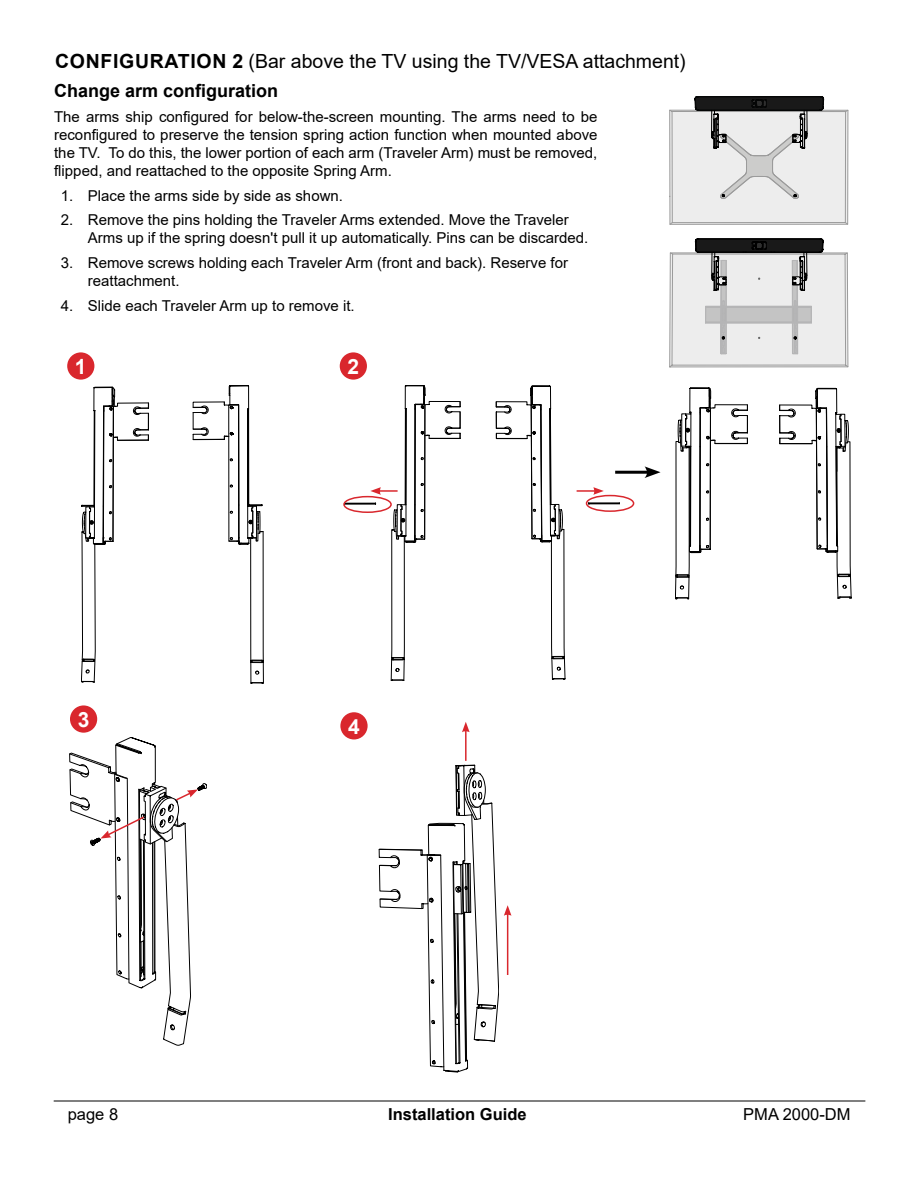
<style>
.page{position:relative;width:918px;height:1188px;background:#fff}
.page>*{position:absolute;margin:0;border:0;box-sizing:border-box;transform-origin:0 0}
.Heading_Centr_14pt{font:700 21px "Arial";color:#fff}
.Heading__1__13pt_Bold{font:19.5px "Arial";color:#000}
.Heading__2__12pt_Bold{font:700 18px "Arial";color:#000}
.t1{font:700 16.5px "Arial";color:#000}
.t2{font:16.5px "Arial";color:#000}
.Body_Text_10pt_reg{font:15px/18px "Arial";color:#000}
.s1{font-weight:700}
</style>
<div class="page">
<hr style="left:54px;top:1101px;width:811px;height:1px;background:#000">
<div style="left:70px;top:705px;width:27px;height:28px;background:#d9272d;border-radius:50%"></div>
<div style="left:340px;top:712px;width:28px;height:27px;background:#d9272d;border-radius:50%"></div>
<div style="left:67px;top:352px;width:27px;height:28px;background:#d9272d;border-radius:50%"></div>
<svg style="left:193px;top:385px;width:71px;height:299px"></svg>
<svg style="left:81px;top:386px;width:68px;height:297px"></svg>
<svg style="left:589px;top:502px;width:31px;height:2px"></svg>
<svg style="left:496px;top:385px;width:70px;height:295px"></svg>
<div style="left:340px;top:352px;width:27px;height:28px;background:#d9272d;border-radius:50%"></div>
<svg style="left:779px;top:388px;width:72px;height:211px"></svg>
<svg style="left:675px;top:388px;width:73px;height:211px"></svg>
<hr style="left:615px;top:471px;width:35px;height:3px;background:#000">
<svg style="left:644px;top:466px;width:17px;height:12px"></svg>
<svg style="left:577px;top:487px;width:27px;height:8px"></svg>
<svg style="left:344px;top:385px;width:117px;height:296px"></svg>
<div style="left:343px;top:496px;width:49px;height:17px;border:2px solid #d9272d;border-radius:50%"></div>
<div style="left:586px;top:495px;width:48px;height:17px;border:2px solid #d9272d;border-radius:50%"></div>
<hr style="left:465px;top:730px;width:2px;height:31px;background:#d9272d">
<svg style="left:462px;top:722px;width:8px;height:10px"></svg>
<svg style="left:379px;top:765px;width:132px;height:307px"></svg>
<svg style="left:69px;top:737px;width:138px;height:308px"></svg>
<svg style="left:670px;top:96px;width:178px;height:128px"></svg>
<svg style="left:669px;top:238px;width:179px;height:129px"></svg>
<h1 class="Heading__1__13pt_Bold" style="left:55px;top:48px;width:632px"><span class="s1">CONFIGURATION 2</span> (Bar above the TV using the TV/VESA attachment)</h1>
<h2 class="Heading__2__12pt_Bold" style="left:54px;top:78px;width:226px">Change arm configuration</h2>
<p class="Body_Text_10pt_reg" style="left:54px;top:107px;width:545px;text-align:justify">The arms ship configured for below-the-screen mounting. The arms need to be reconfigured to preserve the tension spring action function when mounted above the TV. To do this, the lower portion of each arm (Traveler Arm) must be removed, flipped, and reattached to the opposite Spring Arm.</p>
<p class="Body_Text_10pt_reg" style="left:61px;top:186px;width:284px">1. Place the arms side by side as shown.</p>
<p class="Body_Text_10pt_reg" style="left:88px;top:211px;width:502px;text-indent:-27px">2. Remove the pins holding the Traveler Arms extended. Move the Traveler<br>Arms up if the spring doesn't pull it up automatically. Pins can be discarded.</p>
<p class="Body_Text_10pt_reg" style="left:88px;top:254px;width:482px;text-indent:-27px">3. Remove screws holding each Traveler Arm (front and back). Reserve for reattachment.</p>
<p class="Body_Text_10pt_reg" style="left:61px;top:296px;width:295px">4. Slide each Traveler Arm up to remove it.</p>
<p class="Heading_Centr_14pt" style="left:75px;top:351px;width:13px">1</p>
<p class="Heading_Centr_14pt" style="left:348px;top:351px;width:13px">2</p>
<p class="Heading_Centr_14pt" style="left:78px;top:705px;width:13px">3</p>
<p class="Heading_Centr_14pt" style="left:348px;top:711px;width:13px">4</p>
<p class="t2" style="left:68px;top:1102px;width:52px">page 8</p>
<p class="t1" style="left:388px;top:1102px;width:140px">Installation Guide</p>
<p class="t2" style="left:743px;top:1102px;width:109px">PMA 2000-DM</p>
</div>
